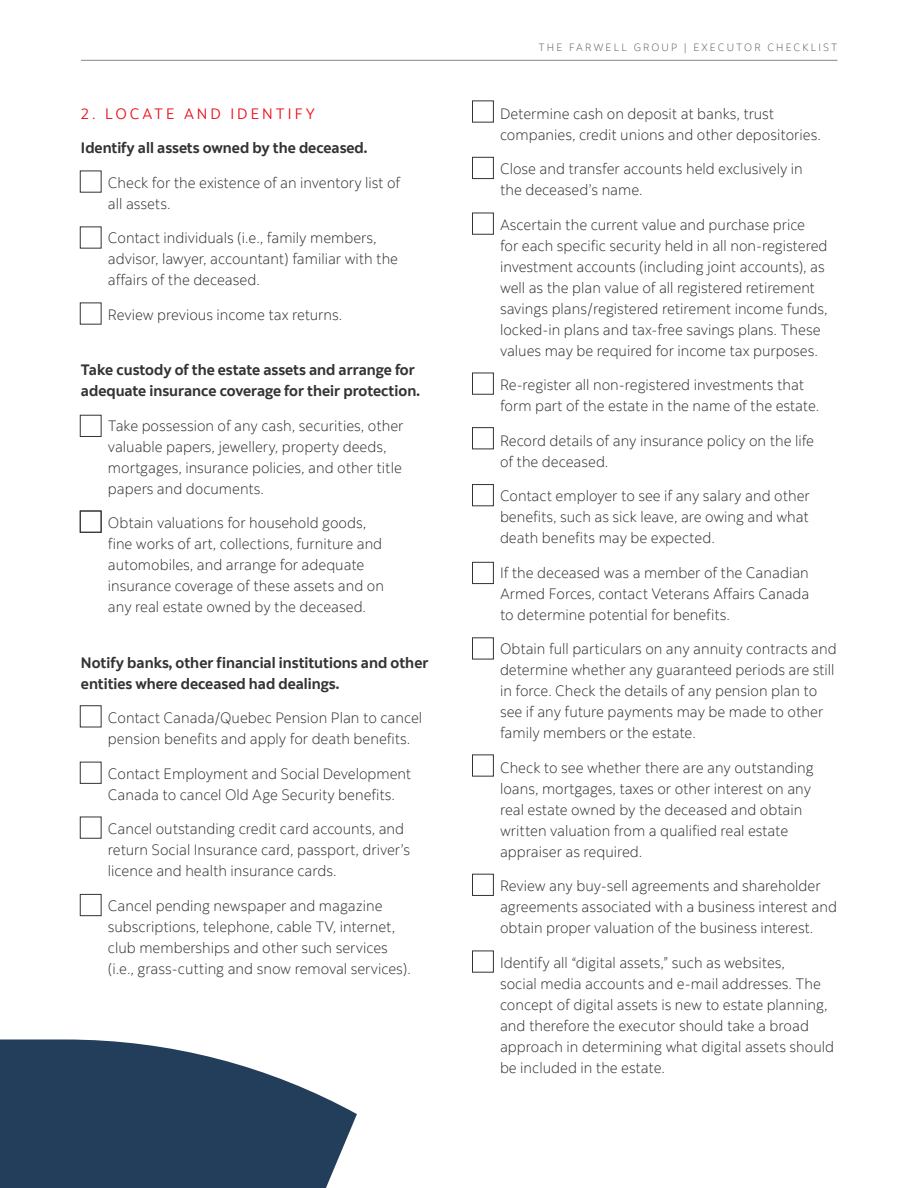
<style>
.page{position:relative;width:918px;height:1188px;background:#fff}
.page>*{position:absolute;margin:0;border:0;box-sizing:border-box;transform-origin:0 0}
.t1{font:300 15px/21px "Scotia";color:#333}
.t2{font:700 15px/21px "Scotia";color:#333}
.t3{font:15px "Scotia";letter-spacing:.2em;color:#ec111a}
.t4{font:300 10.5px "Scotia";letter-spacing:.2em;color:#5c5c5c}
</style>
<div class="page">
<hr style="left:81px;top:60px;width:757px;height:1px;background:#858585">
<svg style="left:0;top:1040px;width:357px;height:148px;background:#445b74"></svg>
<div style="left:472px;top:754px;width:22px;height:23px;border:1px solid #333"></div>
<div style="left:472px;top:637px;width:22px;height:22px;border:1px solid #333"></div>
<div style="left:472px;top:562px;width:22px;height:22px;border:1px solid #333"></div>
<div style="left:472px;top:484px;width:22px;height:22px;border:1px solid #333"></div>
<div style="left:472px;top:427px;width:22px;height:22px;border:1px solid #333"></div>
<div style="left:472px;top:373px;width:22px;height:22px;border:1px solid #333"></div>
<div style="left:472px;top:213px;width:22px;height:22px;border:1px solid #333"></div>
<div style="left:472px;top:157px;width:22px;height:22px;border:1px solid #333"></div>
<div style="left:80px;top:415px;width:22px;height:22px;border:1px solid #333"></div>
<div style="left:80px;top:511px;width:22px;height:22px;border:1px solid #333"></div>
<div style="left:80px;top:705px;width:22px;height:22px;border:1px solid #333"></div>
<div style="left:80px;top:762px;width:22px;height:22px;border:1px solid #333"></div>
<div style="left:80px;top:817px;width:22px;height:22px;border:1px solid #333"></div>
<div style="left:80px;top:894px;width:22px;height:22px;border:1px solid #333"></div>
<div style="left:472px;top:100px;width:22px;height:23px;border:1px solid #333"></div>
<div style="left:472px;top:874px;width:22px;height:22px;border:1px solid #333"></div>
<div style="left:472px;top:951px;width:22px;height:22px;border:1px solid #333"></div>
<p class="t3" style="left:81px;top:104px;width:235px">2. LOCATE AND IDENTIFY</p>
<p class="t2" style="left:81px;top:138px;width:288px">Identify all assets owned by the deceased.</p>
<p class="t1" style="left:108px;top:172px;width:294px">Check for the existence of an inventory list of all assets.</p>
<p class="t1" style="left:108px;top:228px;width:292px">Contact individuals (i.e., family members, advisor, lawyer, accountant) familiar with the affairs of the deceased.</p>
<p class="t1" style="left:108px;top:304px;width:236px">Review previous income tax returns.</p>
<p class="t2" style="left:81px;top:360px;width:340px">Take custody of the estate assets and arrange for adequate insurance coverage for their protection.</p>
<p class="t1" style="left:108px;top:415px;width:297px">Take possession of any cash, securities, other valuable papers, jewellery, property deeds, mortgages, insurance policies, and other title papers and documents.</p>
<p class="t1" style="left:108px;top:513px;width:278px">Obtain valuations for household goods, fine works of art, collections, furniture and automobiles, and arrange for adequate insurance coverage of these assets and on any real estate owned by the deceased.</p>
<p class="t2" style="left:81px;top:652px;width:349px">Notify banks, other financial institutions and other entities where deceased had dealings.</p>
<p class="t1" style="left:108px;top:708px;width:316px">Contact Canada/Quebec Pension Plan to cancel pension benefits and apply for death benefits.</p>
<p class="t1" style="left:108px;top:763px;width:305px">Contact Employment and Social Development<br>Canada to cancel Old Age Security benefits.</p>
<p class="t1" style="left:108px;top:819px;width:304px">Cancel outstanding credit card accounts, and return Social Insurance card, passport, driver’s licence and health insurance cards.</p>
<p class="t1" style="left:108px;top:895px;width:304px">Cancel pending newspaper and magazine subscriptions, telephone, cable TV, internet, club memberships and other such services (i.e., grass-cutting and snow removal services).</p>
<p class="t4" style="left:539px;top:41px;width:300px">THE FARWELL GROUP | EXECUTOR CHECKLIST</p>
<p class="t1" style="left:500px;top:103px;width:322px">Determine cash on deposit at banks, trust companies, credit unions and other depositories.</p>
<p class="t1" style="left:500px;top:159px;width:304px">Close and transfer accounts held exclusively in the deceased’s name.</p>
<p class="t1" style="left:500px;top:214px;width:329px">Ascertain the current value and purchase price<br>for each specific security held in all non-registered investment accounts (including joint accounts), as well as the plan value of all registered retirement savings plans/registered retirement income funds, locked-in plans and tax-free savings plans. These values may be required for income tax purposes.</p>
<p class="t1" style="left:500px;top:375px;width:321px">Re-register all non-registered investments that form part of the estate in the name of the estate.</p>
<p class="t1" style="left:500px;top:430px;width:316px">Record details of any insurance policy on the life of the deceased.</p>
<p class="t1" style="left:500px;top:486px;width:311px;text-align:justify">Contact employer to see if any salary and other benefits, such as sick leave, are owing and what death benefits may be expected.</p>
<p class="t1" style="left:500px;top:562px;width:311px;text-align:justify">If the deceased was a member of the Canadian Armed Forces, contact Veterans Affairs Canada to determine potential for benefits.</p>
<p class="t1" style="left:500px;top:639px;width:338px">Obtain full particulars on any annuity contracts and determine whether any guaranteed periods are still in force. Check the details of any pension plan to see if any future payments may be made to other family members or the estate.</p>
<p class="t1" style="left:500px;top:757px;width:315px">Check to see whether there are any outstanding loans, mortgages, taxes or other interest on any real estate owned by the deceased and obtain written valuation from a qualified real estate appraiser as required.</p>
<p class="t1" style="left:500px;top:876px;width:338px">Review any buy-sell agreements and shareholder agreements associated with a business interest and obtain proper valuation of the business interest.</p>
<p class="t1" style="left:500px;top:952px;width:336px">Identify all “digital assets,” such as websites,<br>social media accounts and e-mail addresses. The concept of digital assets is new to estate planning, and therefore the executor should take a broad approach in determining what digital assets should be included in the estate.</p>
</div>
